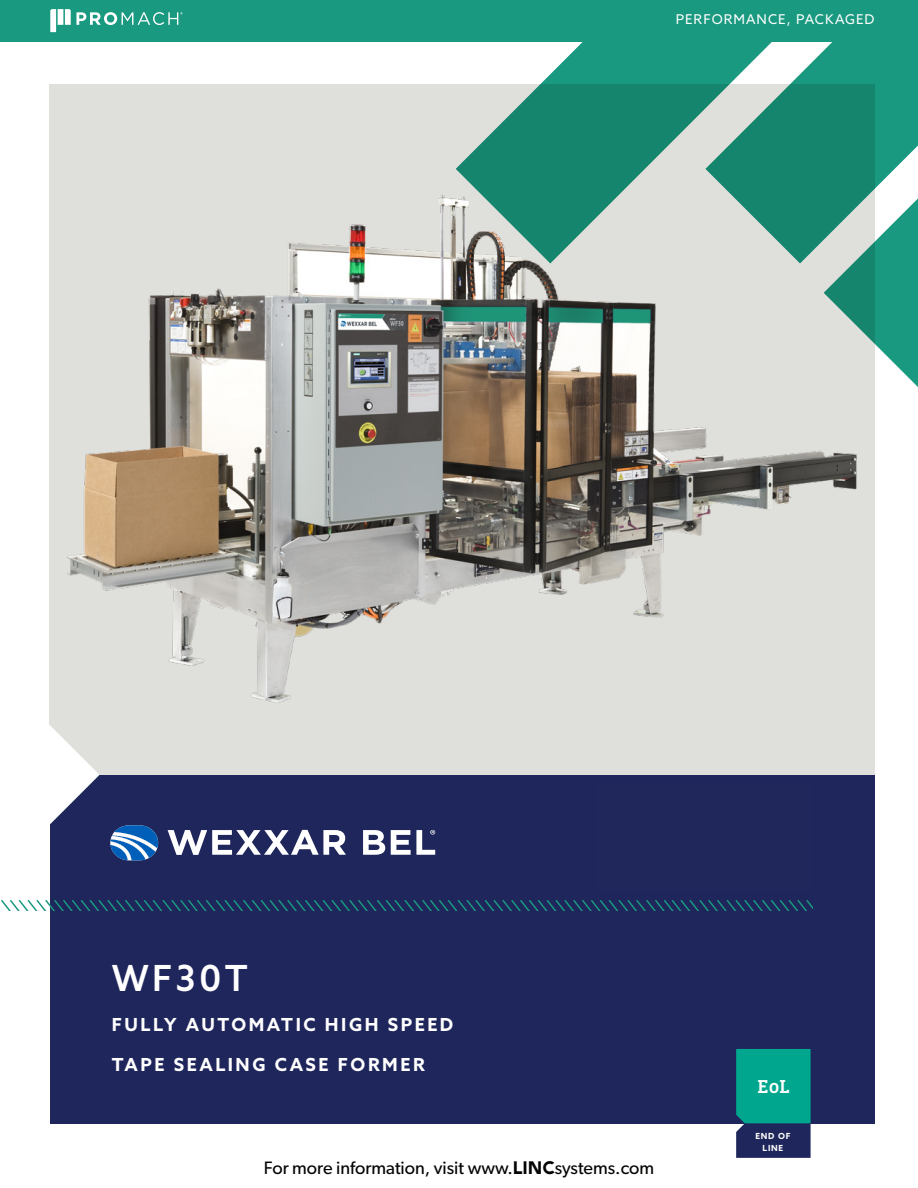
<style>
.page{position:relative;width:918px;height:1188px;background:#fff}
.page>*{position:absolute;margin:0;border:0;box-sizing:border-box;transform-origin:0 0}
.t1{font:500 36px "Azo Sans";letter-spacing:.09em;color:#fff}
.t2{font:500 19.2px "Vista Slab OTCE";color:#fff}
.t3{font:700 18px "Azo Sans";letter-spacing:.14em;color:#fff}
.t4{font:18px "Gibson";color:#040503}
.t5{font:13.5px "Azo Sans";letter-spacing:.075em;color:#fff}
.t6{font:700 8.4px/12px "Azo Sans";letter-spacing:.09em;color:#fff;text-align:center}
.s1{font-family:"Arya Single"}
</style>
<div class="page">
<div style="left:50px;top:775px;width:824px;height:348px;background:#1f265b"></div>
<div style="left:50px;top:84px;width:825px;height:691px;background:#dfe0db"></div>
<img style="left:67px;top:168px;width:790px;height:535px">
<svg style="left:168px;top:830px;width:178px;height:25px"></svg>
<svg style="left:363px;top:830px;width:22px;height:25px"></svg>
<svg style="left:391px;top:830px;width:44px;height:25px"></svg>
<svg style="left:110px;top:825px;width:48px;height:35px;background:#497fbb"></svg>
<svg style="left:1px;top:901px;width:812px;height:10px"></svg>
<svg style="left:736px;top:1049px;width:75px;height:109px;background:#0b7e7e"></svg>
<svg style="left:456px;top:41px;width:462px;height:346px"></svg>
<div style="left:0;top:0;width:918px;height:41px;background:#19997f"></div>
<svg style="left:50px;top:9px;width:133px;height:23px"></svg>
<svg style="left:49px;top:691px;width:51px;height:134px"></svg>
<p class="t5" style="left:676px;top:11px;width:200px">PERFORMANCE, PACKAGED</p>
<p class="t5" style="left:700px;top:11px;width:200px">PERFORMANCE, PACKAGED</p>
<h1 class="t1" style="left:112px;top:955px;width:138px">WF30T</h1>
<p class="t3" style="left:112px;top:1013px;width:343px">FULLY AUTOMATIC HIGH SPEED</p>
<p class="t3" style="left:112px;top:1053px;width:314px">TAPE SEALING CASE FORMER</p>
<p class="t4" style="left:264px;top:1157px;width:392px">For more information, visit www.<span class="s1">LINC</span>systems.com</p>
<p class="t2" style="left:757px;top:1075px;width:34px">EoL</p>
<p class="t6" style="left:755px;top:1129px;width:37px">END OF<br>LINE</p>
</div>
